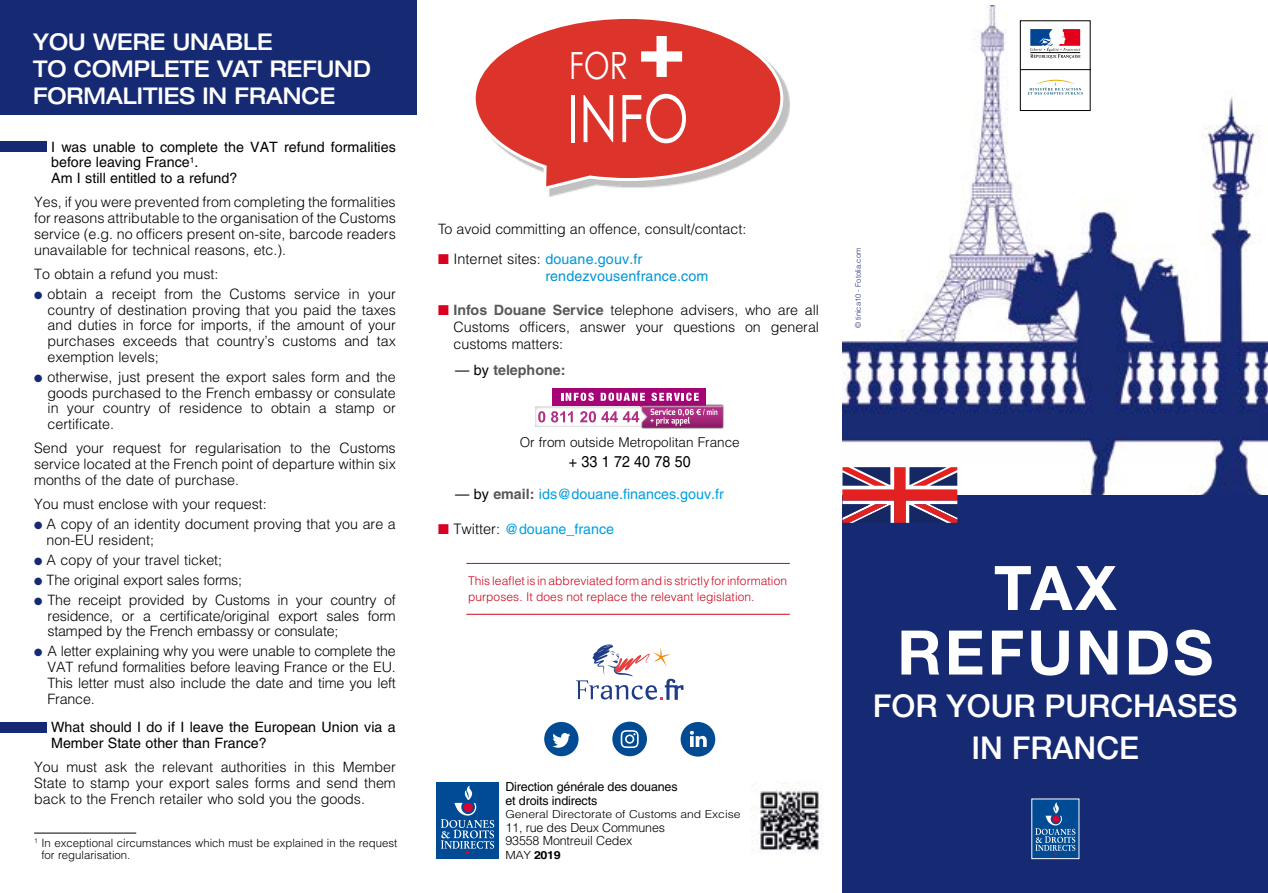
<style>
.page{position:relative;width:1268px;height:893px;background:#fff}
.page>*{position:absolute;margin:0;border:0;box-sizing:border-box;transform-origin:0 0}
.t1{font:700 84px "Century Gothic";color:#fff}
.t2{font:65.7px "Century Gothic";color:#fff;scale:.8 1}
.t3{font:700 61.5px/64.5px "Helvetica Neue LT Std";letter-spacing:.05em;color:#fff;text-align:center}
.t4{font:37.5px "Century Gothic";color:#fff;scale:.8 1}
.t5{font:500 31.5px/42px "Helvetica Neue LT Std";color:#fff;text-align:center}
.t6{font:500 expanded 23.1px/27px "Helvetica Neue";color:#fff;scale:.91 1}
.t7{font:15.6px "Helvetica LT Std";color:#000;scale:.91 1}
.t8{font:300 14.4px "Helvetica LT Std";color:#000}
.t9{font:300 14.25px/15.8px "Helvetica LT Std";color:#000;text-align:justify}
.t10{font:14.25px/15.8px "Helvetica LT Std";color:#000}
.t11{font:14.25px "Helvetica LT Std";color:#009ee0}
.t12{font:14.25px "Helvetica LT Std";letter-spacing:.01em;color:#0095d8}
.t13{font:700 14.25px "Helvetica LT Std";color:#58585a}
.t14{font:300 13.5px "Helvetica LT Std";color:#000}
.t15{font:12.45px/13.5px "Helvetica LT Std";letter-spacing:-.01em;color:#000}
.t16{font:300 12.45px/13.5px "Helvetica LT Std";letter-spacing:-.01em;color:#000}
.t17{font:300 12px/15.9px "Helvetica LT Std";letter-spacing:.005em;color:#cd071e}
.t18{font:300 11.4px/12px "Helvetica LT Std";color:#000}
.t19{font:700 11.25px "Helvetica LT Std";color:#000;scale:1.11 1}
.t20{font:300 10.95px "Helvetica LT Std";color:#000;scale:1.11 1}
.t21{font:300 7.5px "Helvetica LT Std";color:#162a73}
.s1{color:#162a73}
.s2{color:#d90020}
.s3{font-weight:400;font-size:14.25px;color:#0095d8}
.s4{font-weight:700;color:#58585a}
.s5{font-weight:400;color:#000}
.s6{color:#000}
.s7{font-weight:300;font-size:14.4px;color:#000}
.s8{font-weight:300}
</style>
<div class="page">
<img style="left:842px;top:5px;width:425px;height:491px">
<div style="left:0;top:0;width:417px;height:115px;background:#162a73"></div>
<div style="left:842px;top:496px;width:425px;height:397px;background:#162a73"></div>
<img style="left:750px;top:783px;width:73px;height:69px">
<div style="left:0;top:722px;width:47px;height:10px;background:#162a73"></div>
<div style="left:0;top:142px;width:47px;height:10px;background:#162a73"></div>
<hr style="left:34px;top:833px;width:102px;height:1px;background:#000">
<hr style="left:466px;top:563px;width:323px;height:1px;background:#cd071e">
<hr style="left:466px;top:614px;width:323px;height:1px;background:#cd071e">
<div style="left:612px;top:722px;width:35px;height:34px;background:#004b93;border-radius:50%"></div>
<svg style="left:620px;top:730px;width:18px;height:18px"></svg>
<div style="left:680px;top:722px;width:35px;height:35px;background:#004b93;border-radius:50%"></div>
<svg style="left:689px;top:731px;width:17px;height:16px"></svg>
<div style="left:544px;top:722px;width:34px;height:34px;background:#004b93;border-radius:50%"></div>
<svg style="left:552px;top:733px;width:18px;height:15px"></svg>
<div style="left:552px;top:388px;width:153px;height:24px;background:#a60376"></div>
<img style="left:535px;top:406px;width:16px;height:21px">
<svg style="left:538px;top:411px;width:7px;height:11px"></svg>
<img style="left:641px;top:404px;width:83px;height:25px">
<svg style="left:551px;top:393px;width:171px;height:35px"></svg>
<div style="left:436px;top:782px;width:63px;height:77px;background:#004b93"></div>
<svg style="left:441px;top:786px;width:53px;height:68px"></svg>
<div style="left:463px;top:803px;width:9px;height:9px;background:#e20030;border-radius:50%"></div>
<svg style="left:1020px;top:21px;width:69px;height:90px"></svg>
<svg style="left:842px;top:467px;width:115px;height:56px"></svg>
<svg style="left:575px;top:644px;width:108px;height:56px"></svg>
<div style="left:1031px;top:799px;width:48px;height:60px;background:#004b93"></div>
<svg style="left:1035px;top:802px;width:40px;height:53px"></svg>
<div style="left:478px;top:22px;width:311px;height:175px;background:#000;opacity:.25"></div>
<svg style="left:475px;top:18px;width:309px;height:174px"></svg>
<h3 class="t6" style="left:33px;top:28px;width:372px">YOU WERE UNABLE<br>TO COMPLETE VAT REFUND<br>FORMALITIES IN FRANCE</h3>
<p class="t10" style="left:51px;top:139px;width:346px">I was unable to complete the VAT refund formalities before leaving France<sup>1</sup>.<br>Am I still entitled to a refund?</p>
<p class="t9" style="left:34px;top:194px;width:363px">Yes, if you were prevented from completing the formalities for reasons attributable to the organisation of the Customs service (e.g. no officers present on-site, barcode readers unavailable for technical reasons, etc.).</p>
<p class="t9" style="left:34px;top:266px;width:186px">To obtain a refund you must:</p>
<p class="t9" style="left:47px;top:286px;width:350px;text-indent:-13px"><span class="s1">●</span> obtain a receipt from the Customs service in your country of destination proving that you paid the taxes and duties in force for imports, if the amount of your purchases exceeds that country’s customs and tax exemption levels;</p>
<p class="t9" style="left:47px;top:369px;width:350px;text-indent:-13px"><span class="s1">●</span> otherwise, just present the export sales form and the goods purchased to the French embassy or consulate in your country of residence to obtain a stamp or certificate.</p>
<p class="t9" style="left:34px;top:440px;width:363px">Send your request for regularisation to the Customs service located at the French point of departure within six months of the date of purchase.</p>
<p class="t9" style="left:34px;top:496px;width:234px">You must enclose with your request:</p>
<p class="t9" style="left:47px;top:516px;width:350px;text-indent:-12px"><span class="s1">●</span> A copy of an identity document proving that you are a non-EU resident;</p>
<p class="t9" style="left:34px;top:552px;width:189px"><span class="s1">●</span> A copy of your travel ticket;</p>
<p class="t9" style="left:34px;top:572px;width:209px"><span class="s1">●</span> The original export sales forms;</p>
<p class="t9" style="left:47px;top:592px;width:350px;text-indent:-13px"><span class="s1">●</span> The receipt provided by Customs in your country of residence, or a certificate/original export sales form stamped by the French embassy or consulate;</p>
<p class="t9" style="left:47px;top:643px;width:350px;text-indent:-13px"><span class="s1">●</span> A letter explaining why you were unable to complete the VAT refund formalities before leaving France or the EU.<br>This letter must also include the date and time you left France.</p>
<p class="t10" style="left:51px;top:719px;width:346px">What should I do if I leave the European Union via a<br>Member State other than France?</p>
<p class="t9" style="left:34px;top:759px;width:363px">You must ask the relevant authorities in this Member State to stamp your export sales forms and send them back to the French retailer who sold you the goods.</p>
<p class="t18" style="left:41px;top:837px;width:357px;text-indent:-7px"><sup>1</sup> In exceptional circumstances which must be explained in the request for regularisation.</p>
<h1 class="t1" style="left:636px;top:3px;width:52px">+</h1>
<h2 class="t2" style="left:567px;top:78px;width:154px">INFO</h2>
<h3 class="t4" style="left:569px;top:43px;width:75px">FOR</h3>
<p class="t9" style="left:438px;top:221px;width:309px">To avoid committing an offence, consult/contact:</p>
<p class="t8" style="left:438px;top:250px;width:205px"><span class="s2">■</span> Internet sites: <span class="s3">douane.gouv.fr</span></p>
<p class="t12" style="left:545px;top:268px;width:164px">rendezvousenfrance.com</p>
<p class="t9" style="left:453px;top:301px;width:367px;line-height:17.1px;text-indent:-15px"><span class="s2">■</span> <span class="s4">Infos Douane Service</span> telephone advisers, who are all Customs officers, answer your questions on general customs matters:</p>
<p class="t13" style="left:455px;top:361px;width:112px"><span class="s5">— by</span> telephone:</p>
<p class="t14" style="left:519px;top:434px;width:221px">Or from outside Metropolitan France</p>
<p class="t7" style="left:568px;top:452px;width:135px">+ 33 1 72 40 78 50</p>
<p class="t11" style="left:455px;top:486px;width:270px"><span class="s6">— by</span> <span class="s4">email:</span> ids@douane.finances.gouv.fr</p>
<p class="t11" style="left:438px;top:520px;width:177px"><span class="s2">■</span> <span class="s7">Twitter:</span> @douane_france</p>
<p class="t21" style="left:853px;top:328px;width:82px;rotate:-90deg">© tinica10 - Fotolia.com</p>
<p class="t17" style="left:468px;top:573px;width:320px">This leaflet is in abbreviated form and is strictly for information purposes. It does not replace the relevant legislation.</p>
<h3 class="t3" style="left:897px;top:554px;width:317px">TAX<br>REFUNDS</h3>
<h3 class="t5" style="left:872px;top:684px;width:366px">FOR YOUR PURCHASES<br>IN FRANCE</h3>
<p class="t15" style="left:505px;top:780px;width:174px">Direction générale des douanes et droits indirects</p>
<p class="t20" style="left:505px;top:808px;width:213px">General Directorate of Customs and Excise</p>
<p class="t16" style="left:505px;top:821px;width:161px">11, rue des Deux Communes<br>93558 Montreuil Cedex</p>
<p class="t19" style="left:505px;top:848px;width:51px"><span class="s8">MAY</span> 2019</p>
</div>
